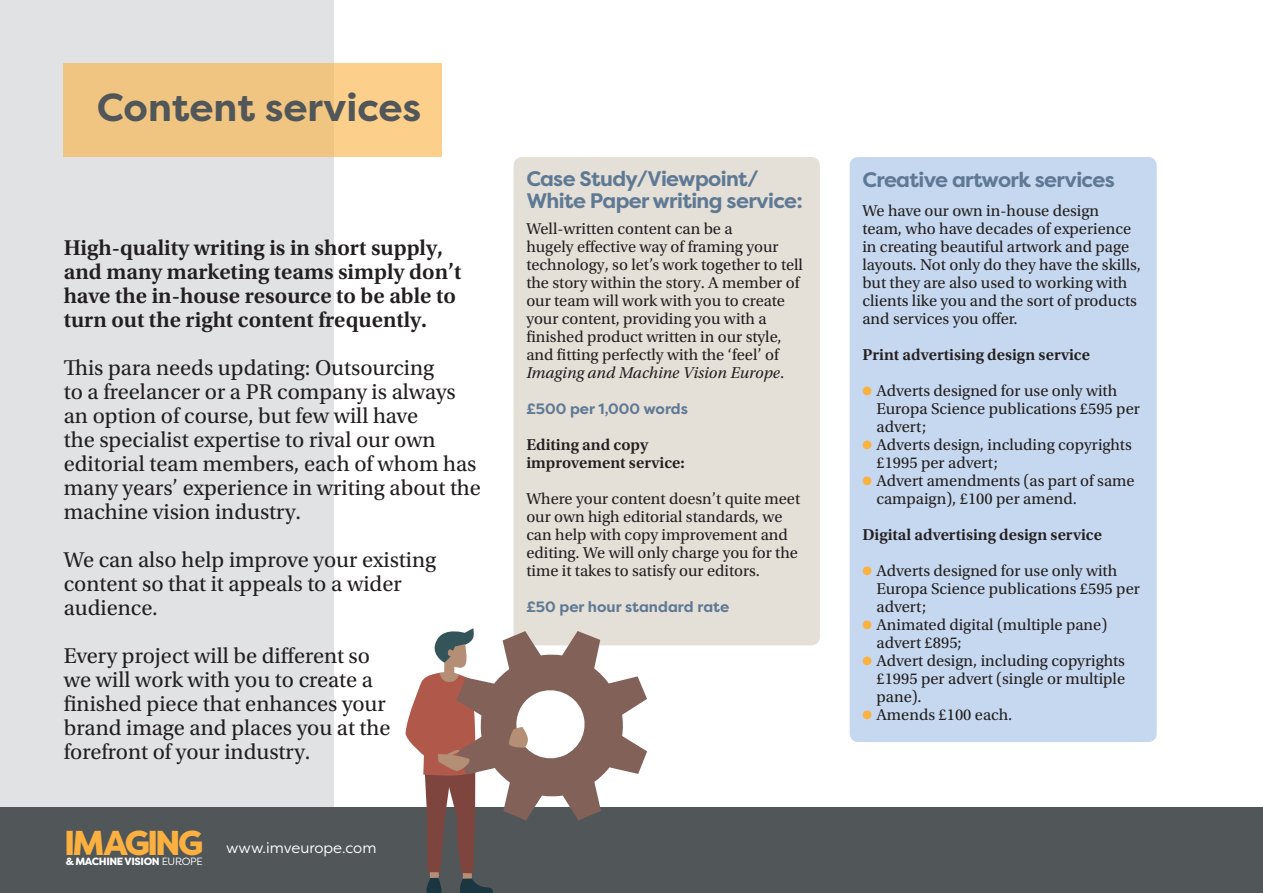
<style>
.page{position:relative;width:1263px;height:893px;background:#fff}
.page>*{position:absolute;margin:0;border:0;box-sizing:border-box;transform-origin:0 0}
.body{font:700 39px "Filson Pro";color:#515659}
.t1{font:800 34.5px "Filson Pro";letter-spacing:-.08em;color:#fbb03f}
.t2{font:22.5px/24px "Utopia Std";color:#231f20}
.t3{font:600 22.5px/24px "Utopia Std";color:#231f20}
.Body_no_indent{font:700 21px/22.5px "Filson Pro";letter-spacing:-.03em;color:#5f7995}
.t4{font:16.5px/18px "Utopia Std";color:#231f20}
.t5{font:600 16.5px/18px "Utopia Std";color:#231f20}
.t6{font:700 15px "Filson Pro";color:#5f7995}
.t7{font:15px "Filson Pro";color:#fff}
.t8{font:800 10.5px "Filson Pro";letter-spacing:-.035em;color:#fff}
.s1{font-weight:400}
.s2{font-style:italic}
.s3{color:#fbb03f}
</style>
<div class="page">
<div style="left:1px;top:0;width:333px;height:808px;background:#e0e2e4"></div>
<div style="left:0;top:808px;width:1263px;height:85px;background:#515659"></div>
<div style="left:850px;top:157px;width:307px;height:585px;background:#c6d8ef;border-radius:9px"></div>
<div style="left:514px;top:157px;width:306px;height:488px;background:#e5e0d7;border-radius:9px"></div>
<div style="left:64px;top:64px;width:378px;height:93px;background:#f0c481"></div>
<svg style="left:405px;top:627px;width:242px;height:266px"></svg>
<p class="body" style="left:97px;top:83px;width:326px">Content services</p>
<p class="t3" style="left:64px;top:235px;width:399px">High-quality writing is in short supply, and many marketing teams simply don’t have the in-house resource to be able to turn out the right content frequently.</p>
<p class="t2" style="left:64px;top:356px;width:419px">This para needs updating: Outsourcing<br>to a freelancer or a PR company is always an option of course, but few will have<br>the specialist expertise to rival our own editorial team members, each of whom has many years’ experience in writing about the machine vision industry.</p>
<p class="t2" style="left:64px;top:548px;width:374px">We can also help improve your existing content so that it appeals to a wider audience.</p>
<p class="t2" style="left:64px;top:644px;width:328px">Every project will be different so we will work with you to create a finished piece that enhances your brand image and places you at the forefront of your industry.</p>
<p class="t1" style="left:64px;top:821px;width:141px">IMAGING</p>
<p class="t8" style="left:66px;top:855px;width:138px">&amp; MACHINE VISION <span class="s1">EUROPE</span></p>
<p class="t7" style="left:226px;top:838px;width:152px">www.imveurope.com</p>
<p class="Body_no_indent" style="left:526px;top:167px;width:278px">Case Study/Viewpoint/<br>White Paper writing service:</p>
<p class="t4" style="left:526px;top:220px;width:278px">Well-written content can be a<br>hugely effective way of framing your technology, so let’s work together to tell the story within the story. A member of our team will work with you to create your content, providing you with a finished product written in our style, and fitting perfectly with the ‘feel’ of <span class="s2">Imaging and Machine Vision Europe</span>.</p>
<p class="t6" style="left:526px;top:399px;width:163px">£500 per 1,000 words</p>
<p class="t5" style="left:526px;top:436px;width:160px">Editing and copy improvement service:</p>
<p class="t4" style="left:526px;top:490px;width:275px">Where your content doesn’t quite meet our own high editorial standards, we can help with copy improvement and editing. We will only charge you for the time it takes to satisfy our editors.</p>
<p class="t6" style="left:526px;top:597px;width:204px">£50 per hour standard rate</p>
<p class="Body_no_indent" style="left:862px;top:169px;width:254px">Creative artwork services</p>
<p class="t4" style="left:862px;top:202px;width:280px">We have our own in-house design team, who have decades of experience in creating beautiful artwork and page layouts. Not only do they have the skills, but they are also used to working with clients like you and the sort of products and services you offer.</p>
<p class="t5" style="left:862px;top:346px;width:229px">Print advertising design service</p>
<p class="t4" style="left:876px;top:382px;width:265px;text-indent:-14px"><span class="s3">●</span> Adverts designed for use only with<br>Europa Science publications £595 per advert;</p>
<p class="t4" style="left:876px;top:436px;width:257px;text-indent:-14px"><span class="s3">●</span> Adverts design, including copyrights £1995 per advert;</p>
<p class="t4" style="left:876px;top:472px;width:260px;text-indent:-14px"><span class="s3">●</span> Advert amendments (as part of same campaign), £100 per amend.</p>
<p class="t5" style="left:862px;top:526px;width:241px">Digital advertising design service</p>
<p class="t4" style="left:876px;top:562px;width:265px;text-indent:-14px"><span class="s3">●</span> Adverts designed for use only with<br>Europa Science publications £595 per advert;</p>
<p class="t4" style="left:876px;top:616px;width:232px;text-indent:-14px"><span class="s3">●</span> Animated digital (multiple pane) advert £895;</p>
<p class="t4" style="left:876px;top:652px;width:250px;text-align:justify;text-indent:-14px"><span class="s3">●</span> Advert design, including copyrights £1995 per advert (single or multiple pane).</p>
<p class="t4" style="left:862px;top:706px;width:151px"><span class="s3">●</span> Amends £100 each.</p>
</div>
